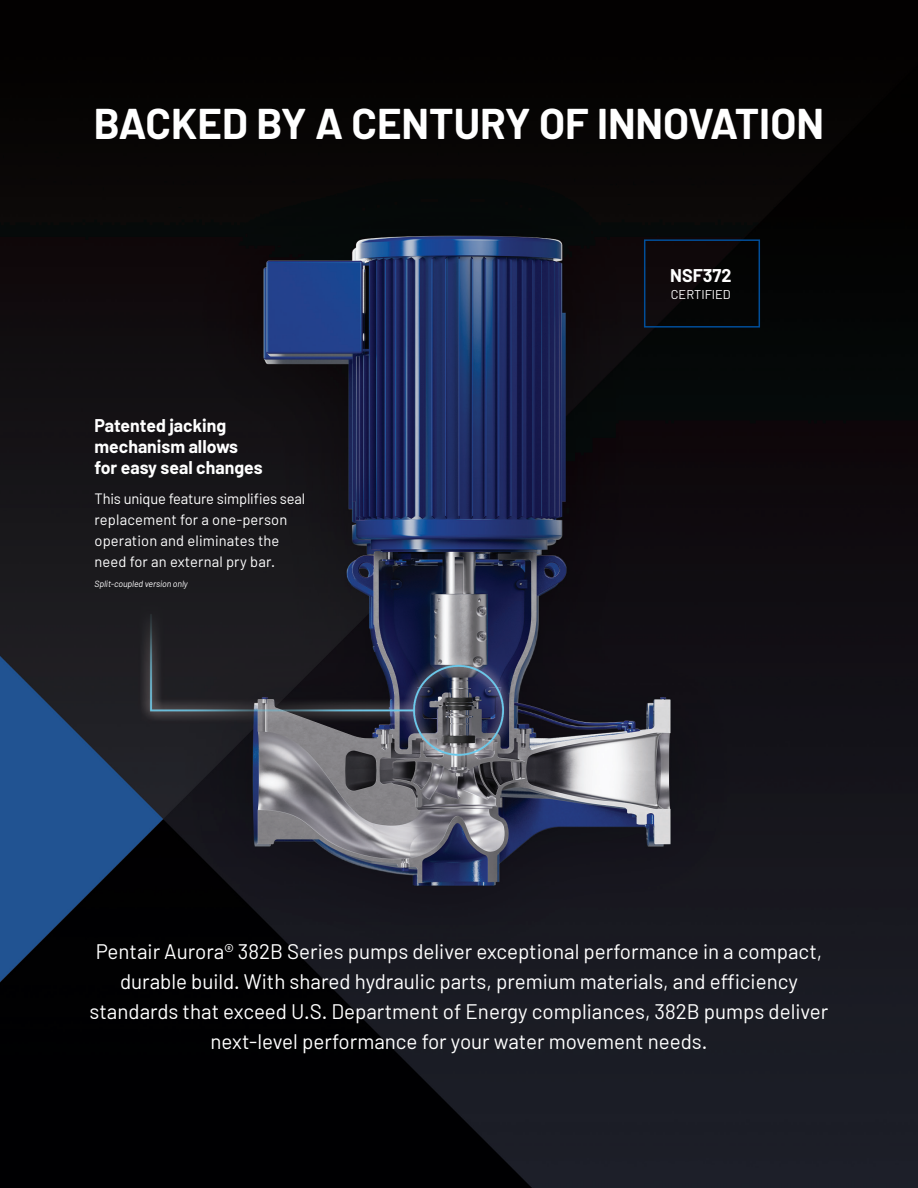
<style>
.page{position:relative;width:918px;height:1188px;background:#fff}
.page>*{position:absolute;margin:0;border:0;box-sizing:border-box;transform-origin:0 0}
.t1{font:700 42px "Barlow";color:#fff}
.Body_text{font:21px/30px "Barlow";color:#fff;text-align:center}
.Body_text-2{font:700 18px/21px "Barlow";color:#fff}
.Bullet_text{font:700 18px "Barlow";color:#fff}
.Body_text-3{font:15px/21px "Barlow";letter-spacing:.01em;color:#fff}
.Bullet_text-2{font:12.75px "Barlow";color:#fff}
.Body_text-4{font:italic 9px "Barlow";letter-spacing:-.01em;color:#fff}
</style>
<div class="page">
<img style="left:0;top:0;width:918px;height:1188px">
<div style="left:644px;top:239px;width:116px;height:89px;border:2px solid #014e99"></div>
<p class="t1" style="left:94px;top:98px;width:732px">BACKED BY A CENTURY OF INNOVATION</p>
<p class="Body_text-2" style="left:94px;top:415px;width:170px">Patented jacking mechanism allows for easy seal changes</p>
<p class="Body_text-3" style="left:94px;top:488px;width:212px">This unique feature simplifies seal replacement for a one-person operation and eliminates the need for an external pry bar.</p>
<p class="Body_text-4" style="left:94px;top:578px;width:95px">Split-coupled version only</p>
<p class="Bullet_text" style="left:670px;top:265px;width:63px">NSF372</p>
<p class="Bullet_text-2" style="left:671px;top:287px;width:61px">CERTIFIED</p>
<p class="Body_text" style="left:90px;top:936px;width:740px">Pentair Aurora® 382B Series pumps deliver exceptional performance in a compact, durable build. With shared hydraulic parts, premium materials, and efficiency standards that exceed U.S. Department of Energy compliances, 382B pumps deliver next-level performance for your water movement needs.</p>
</div>
